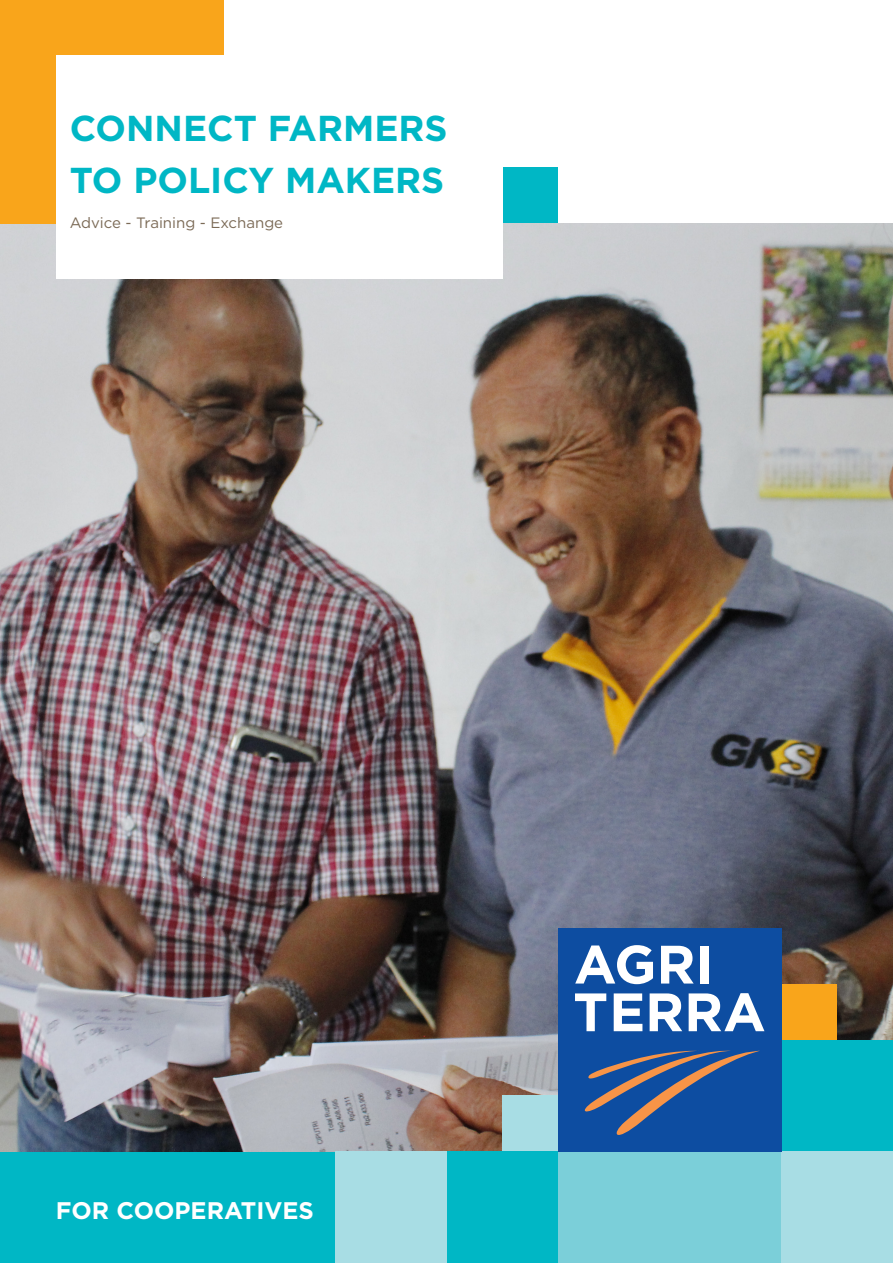
<style>
.page{position:relative;width:893px;height:1263px;background:#fff}
.page>*{position:absolute;margin:0;border:0;box-sizing:border-box;transform-origin:0 0}
.t1{font:700 36px/52.5px "Gotham";color:#00b7c5}
.t2{font:700 24px "Gotham";color:#fff}
.t3{font:15px "Gotham";color:#7b6a56}
</style>
<div class="page">
<img style="left:0;top:223px;width:893px;height:929px">
<div style="left:0;top:0;width:223px;height:223px;background:#f9a51b"></div>
<div style="left:502px;top:167px;width:56px;height:56px;background:#00b7c5"></div>
<div style="left:446px;top:1151px;width:112px;height:112px;background:#00b7c5"></div>
<div style="left:335px;top:1151px;width:111px;height:112px;background:#a8dde4"></div>
<div style="left:558px;top:1151px;width:223px;height:112px;background:#7bcfd9"></div>
<div style="left:781px;top:1040px;width:112px;height:111px;background:#00b7c5"></div>
<div style="left:781px;top:1151px;width:112px;height:112px;background:#a8dde4"></div>
<div style="left:781px;top:984px;width:56px;height:56px;background:#f9a51b"></div>
<div style="left:502px;top:1095px;width:56px;height:56px;background:#a8dde4"></div>
<div style="left:0;top:1152px;width:56px;height:111px;background:#00b7c5"></div>
<div style="left:56px;top:56px;width:446px;height:223px;background:#fff"></div>
<div style="left:56px;top:1152px;width:279px;height:111px;background:#00b7c5"></div>
<div style="left:558px;top:928px;width:223px;height:223px;background:#0d4da1"></div>
<svg style="left:575px;top:945px;width:78px;height:39px"></svg>
<svg style="left:661px;top:946px;width:33px;height:37px"></svg>
<div style="left:700px;top:946px;width:9px;height:37px;background:#fff"></div>
<svg style="left:575px;top:993px;width:31px;height:38px"></svg>
<svg style="left:614px;top:993px;width:28px;height:38px"></svg>
<svg style="left:650px;top:993px;width:32px;height:38px"></svg>
<svg style="left:689px;top:993px;width:75px;height:38px"></svg>
<svg style="left:584px;top:1050px;width:176px;height:85px"></svg>
<p class="t1" style="left:70px;top:101px;width:379px">CONNECT FARMERS<br>TO POLICY MAKERS</p>
<p class="t3" style="left:70px;top:213px;width:215px">Advice - Training - Exchange</p>
<p class="t2" style="left:56px;top:1194px;width:260px">FOR COOPERATIVES</p>
</div>
